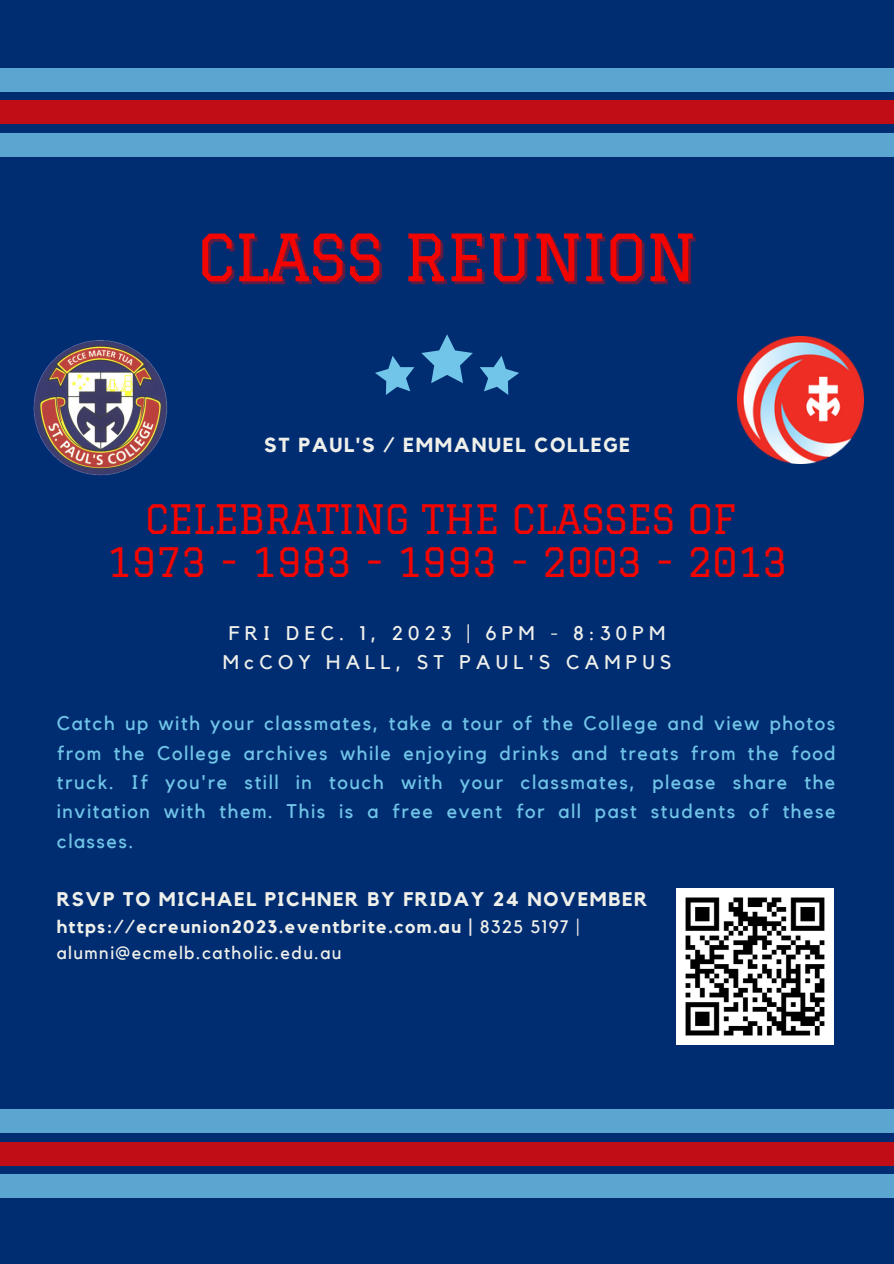
<style>
.page{position:relative;width:894px;height:1264px;background:#fff}
.page>*{position:absolute;margin:0;border:0;box-sizing:border-box;transform-origin:0 0}
.t1{font:63.75px "Graduate";letter-spacing:-.02em;color:#f20500}
.t2{font:39.75px "Graduate";letter-spacing:-.02em;color:#f20500}
.t3{font:700 20.25px "Kollektif";letter-spacing:.08em;color:#f0f0ea}
.t4{font:19.65px/29.2px "Kollektif";letter-spacing:.08em;color:#71c5e8;text-align:justify}
.t5{font:19.65px "Kollektif";letter-spacing:.265em;color:#f0f0ea}
.t6{font:700 19.65px "Kollektif";letter-spacing:.08em;color:#f0f0ea}
.t7{font:700 18px/26px "Kollektif";letter-spacing:.08em;color:#f0f0ea}
.s1{font-weight:400}
</style>
<div class="page">
<div style="left:0;top:0;width:893px;height:1263px;background:#002d72"></div>
<svg style="left:421px;top:334px;width:51px;height:49px"></svg>
<svg style="left:480px;top:356px;width:39px;height:39px"></svg>
<svg style="left:375px;top:356px;width:39px;height:39px"></svg>
<div style="left:0;top:68px;width:893px;height:23px;background:#5aa6d0"></div>
<div style="left:0;top:100px;width:893px;height:24px;background:#c10d16"></div>
<div style="left:0;top:133px;width:893px;height:23px;background:#5aa6d0"></div>
<div style="left:0;top:1109px;width:893px;height:24px;background:#5aa6d0"></div>
<div style="left:0;top:1141px;width:893px;height:24px;background:#c10d16"></div>
<div style="left:0;top:1174px;width:893px;height:24px;background:#5aa6d0"></div>
<img style="left:33px;top:340px;width:135px;height:136px">
<img style="left:737px;top:336px;width:126px;height:127px">
<img style="left:676px;top:888px;width:157px;height:156px">
<p class="t1" style="left:197px;top:220px;width:501px">CLASS REUNION</p>
<p class="t3" style="left:264px;top:435px;width:367px">ST PAUL'S / EMMANUEL COLLEGE</p>
<p class="t2" style="left:145px;top:496px;width:592px">CELEBRATING THE CLASSES OF</p>
<p class="t2" style="left:106px;top:539px;width:683px">1973 - 1983 - 1993 - 2003 - 2013</p>
<p class="t5" style="left:229px;top:624px;width:438px">FRI DEC. 1, 2023 | 6PM - 8:30PM</p>
<p class="t5" style="left:223px;top:653px;width:450px">McCOY HALL, ST PAUL'S CAMPUS</p>
<p class="t4" style="left:57px;top:709px;width:780px">Catch up with your classmates, take a tour of the College and view photos from the College archives while enjoying drinks and treats from the food truck. If you're still in touch with your classmates, please share the invitation with them. This is a free event for all past students of these classes.</p>
<p class="t6" style="left:57px;top:890px;width:592px">RSVP TO MICHAEL PICHNER BY FRIDAY 24 NOVEMBER</p>
<p class="t7" style="left:57px;top:914px;width:524px">https://ecreunion2023.eventbrite.com.au | <span class="s1">8325 5197 | alumni@ecmelb.catholic.edu.au</span></p>
</div>
